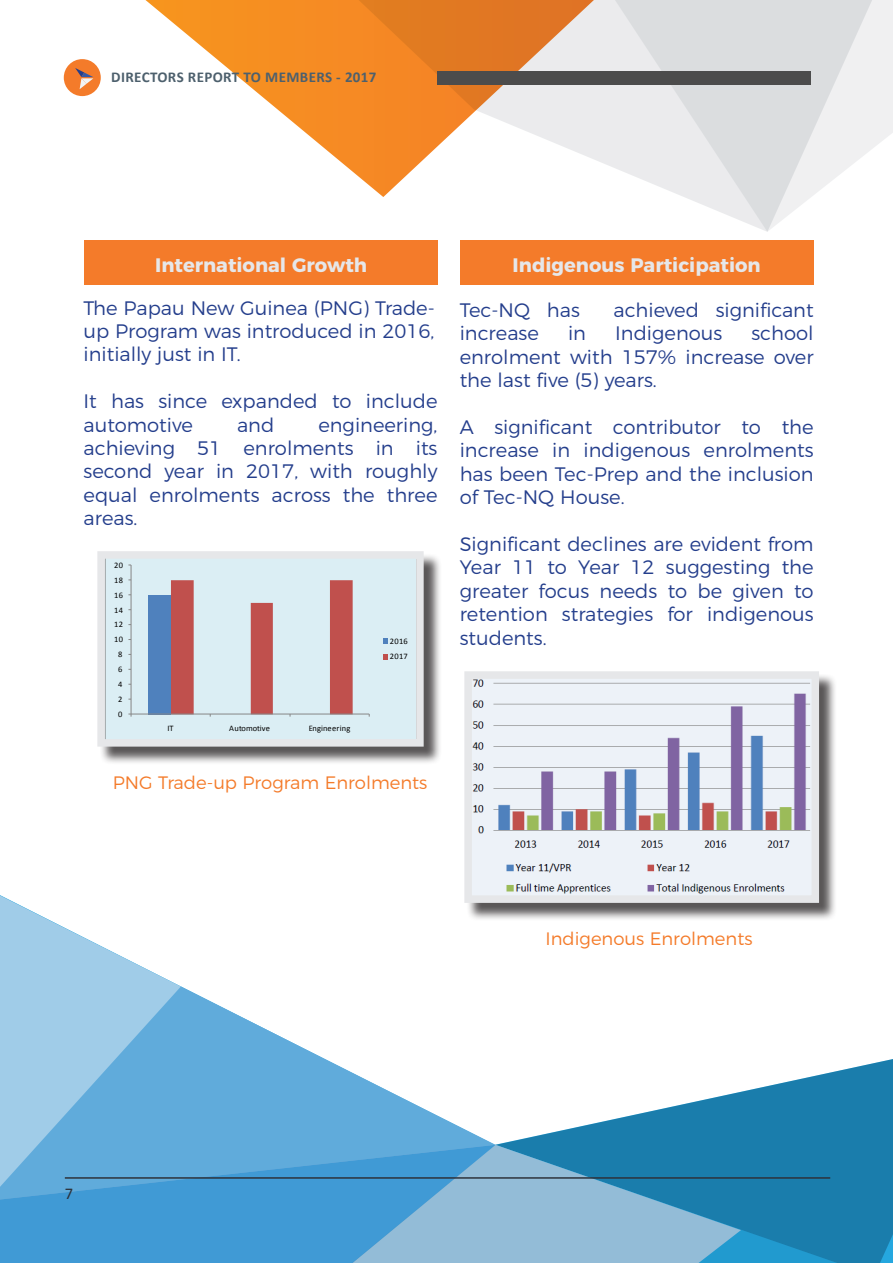
<style>
.page{position:relative;width:893px;height:1263px;background:#fff}
.page>*{position:absolute;margin:0;border:0;box-sizing:border-box;transform-origin:0 0}
.t1{font:300 19.5px/23.4px "Montserrat";color:#243e8c}
.t2{font:700 19.5px "Montserrat";color:#e6e7e9}
.t3{font:300 18px "Montserrat";color:#f47b2a}
.t4{font:16.5px "Calibri";color:#2d323b}
.t5{font:700 15px "Calibri";letter-spacing:.025em;color:#4d606d}
.t6{font:8.4px/15.6px "Calibri";letter-spacing:.02em;color:#000}
</style>
<div class="page">
<svg style="left:145px;top:0;width:200px;height:166px"></svg>
<svg style="left:345px;top:0;width:261px;height:197px"></svg>
<svg style="left:606px;top:0;width:287px;height:232px"></svg>
<svg style="left:741px;top:1059px;width:152px;height:204px;fill:#1a7dac"></svg>
<svg style="left:0;top:895px;width:741px;height:250px"></svg>
<svg style="left:496px;top:1145px;width:378px;height:118px;background:#4b97bf"></svg>
<svg style="left:0;top:1201px;width:496px;height:62px;background:#51a1d5"></svg>
<svg style="left:0;top:986px;width:496px;height:215px;fill:#60abdb"></svg>
<div style="left:100px;top:553px;width:343px;height:212px;background:#231f20;opacity:.75"></div>
<div style="left:105px;top:556px;width:311px;height:186px;background:#dbeef4"></div>
<div style="left:148px;top:595px;width:23px;height:119px;background:#4f81bd"></div>
<hr style="left:131px;top:565px;width:1px;height:149px;background:#868686">
<hr style="left:131px;top:714px;width:238px;height:1px;background:#868686">
<svg style="left:171px;top:580px;width:182px;height:137px"></svg>
<svg style="left:383px;top:638px;width:5px;height:6px"></svg>
<svg style="left:383px;top:654px;width:5px;height:5px"></svg>
<div style="left:97px;top:551px;width:327px;height:196px;border:8px solid #e6e7e9"></div>
<div style="left:460px;top:240px;width:354px;height:45px;background:#f47b2a"></div>
<div style="left:467px;top:673px;width:371px;height:248px;background:#231f20;opacity:.75"></div>
<img style="left:473px;top:680px;width:337px;height:214px">
<div style="left:464px;top:671px;width:355px;height:232px;border:8px solid #e6e7e9"></div>
<div style="left:84px;top:240px;width:354px;height:45px;background:#f47b2a"></div>
<hr style="left:65px;top:1177px;width:765px;height:2px;background:#2d323b">
<div style="left:437px;top:71px;width:374px;height:14px;background:#4c4c4c"></div>
<div style="left:64px;top:59px;width:37px;height:37px;background:#f47b2a;border-radius:50%"></div>
<svg style="left:75px;top:68px;width:18px;height:21px"></svg>
<p class="t5" style="left:111px;top:67px;width:267px">DIRECTORS REPORT TO MEMBERS - 2017</p>
<p class="t2" style="left:155px;top:249px;width:214px">International Growth</p>
<p class="t2" style="left:513px;top:249px;width:250px">Indigenous Participation</p>
<p class="t1" style="left:84px;top:294px;width:353px;text-align:justify">The Papau New Guinea (PNG) Trade&shy;up Program was introduced in 2016, initially just in IT.</p>
<p class="t1" style="left:84px;top:388px;width:355px">It has since expanded to include</p>
<p class="t1" style="left:84px;top:411px;width:111px">automotive</p>
<p class="t1" style="left:237px;top:411px;width:39px">and</p>
<p class="t1" style="left:318px;top:411px;width:121px">engineering,</p>
<p class="t1" style="left:84px;top:435px;width:355px">achieving 51 enrolments in its</p>
<p class="t1" style="left:84px;top:458px;width:355px">second year in 2017, with roughly equal enrolments across the three</p>
<p class="t1" style="left:84px;top:505px;width:55px">areas.</p>
<p class="t6" style="left:114px;top:557px;width:10px">20</p>
<p class="t6" style="left:114px;top:572px;width:10px">18</p>
<p class="t6" style="left:114px;top:587px;width:10px">16</p>
<p class="t6" style="left:114px;top:602px;width:10px">14</p>
<p class="t6" style="left:114px;top:617px;width:10px">12</p>
<p class="t6" style="left:114px;top:631px;width:10px">10</p>
<p class="t6" style="left:118px;top:646px;width:6px">8</p>
<p class="t6" style="left:118px;top:661px;width:6px">6</p>
<p class="t6" style="left:118px;top:676px;width:6px">4</p>
<p class="t6" style="left:118px;top:691px;width:6px">2</p>
<p class="t6" style="left:118px;top:706px;width:6px">0</p>
<p class="t6" style="left:167px;top:720px;width:8px">IT</p>
<p class="t6" style="left:229px;top:720px;width:42px">Automotive</p>
<p class="t6" style="left:309px;top:720px;width:43px">Engineering</p>
<p class="t6" style="left:390px;top:633px;width:19px">2016<br>2017</p>
<p class="t3" style="left:113px;top:769px;width:316px">PNG Trade-up Program Enrolments</p>
<p class="t1" style="left:460px;top:297px;width:122px">Tec-NQ has</p>
<p class="t1" style="left:613px;top:297px;width:202px">achieved significant</p>
<p class="t1" style="left:460px;top:320px;width:81px">increase</p>
<p class="t1" style="left:568px;top:320px;width:19px">in</p>
<p class="t1" style="left:615px;top:320px;width:109px">Indigenous</p>
<p class="t1" style="left:751px;top:320px;width:64px">school</p>
<p class="t1" style="left:460px;top:343px;width:355px">enrolment with 157% increase over</p>
<p class="t1" style="left:460px;top:367px;width:199px">the last five (5) years.</p>
<p class="t1" style="left:460px;top:414px;width:355px">A significant contributor to the</p>
<p class="t1" style="left:460px;top:437px;width:355px">increase in indigenous enrolments has been Tec-Prep and the inclusion</p>
<p class="t1" style="left:460px;top:484px;width:166px">of Tec-NQ House.</p>
<p class="t1" style="left:460px;top:531px;width:355px">Significant declines are evident from<br>Year 11 to Year 12 suggesting the</p>
<p class="t1" style="left:460px;top:577px;width:355px">greater focus needs to be given to retention strategies for indigenous</p>
<p class="t1" style="left:460px;top:624px;width:88px">students.</p>
<p class="t3" style="left:545px;top:924px;width:208px">Indigenous Enrolments</p>
<p class="t4" style="left:65px;top:1182px;width:10px">7</p>
</div>
